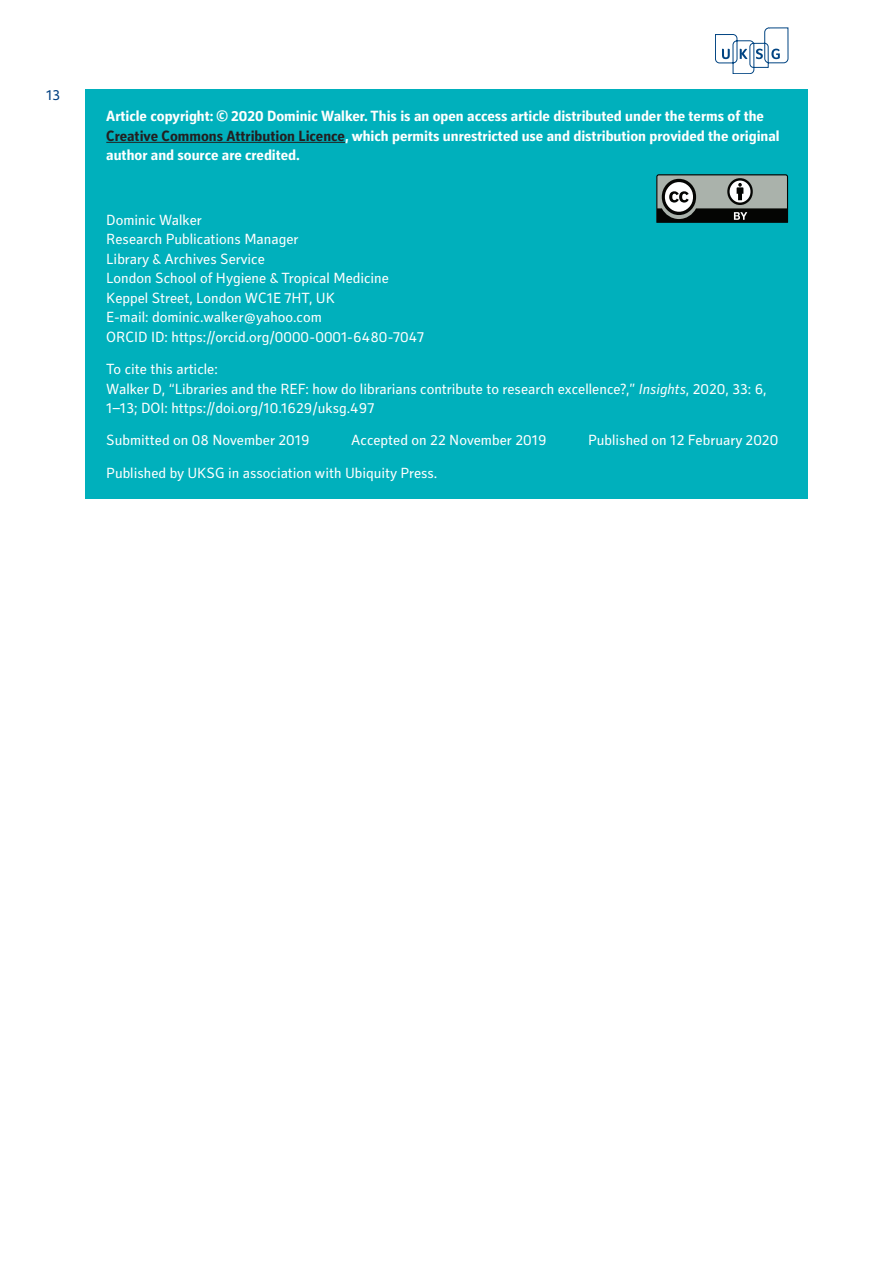
<style>
.page{position:relative;width:893px;height:1263px;background:#fff}
.page>*{position:absolute;margin:0;border:0;box-sizing:border-box;transform-origin:0 0}
.Credits{font:15px/19.5px "Secca Std";color:#fff}
.Credits_-_Author{font:700 15px/19.5px "Secca Std";color:#fff}
.t1{font:15px "Secca Std";color:#014081}
.s1{color:#231f20}
.s2{font-style:italic}
</style>
<div class="page">
<svg style="left:715px;top:28px;width:73px;height:46px"></svg>
<div style="left:85px;top:89px;width:723px;height:410px;background:#00b0bc"></div>
<hr style="left:106px;top:142px;width:239px;height:1px;background:#231f20">
<svg style="left:656px;top:174px;width:133px;height:49px;background:#727975"></svg>
<p class="t1" style="left:46px;top:87px;width:16px">13</p>
<p class="Credits_-_Author" style="left:106px;top:107px;width:675px">Article copyright: © 2020 Dominic Walker. This is an open access article distributed under the terms of the<br><span class="s1">Creative Commons Attribution Licence</span>, which permits unrestricted use and distribution provided the original author and source are credited.</p>
<p class="Credits" style="left:106px;top:211px;width:97px">Dominic Walker</p>
<p class="Credits" style="left:106px;top:230px;width:194px">Research Publications Manager</p>
<p class="Credits" style="left:106px;top:250px;width:160px">Library &amp; Archives Service</p>
<p class="Credits" style="left:106px;top:269px;width:284px">London School of Hygiene &amp; Tropical Medicine</p>
<p class="Credits" style="left:106px;top:289px;width:230px">Keppel Street, London WC1E 7HT, UK</p>
<p class="Credits" style="left:106px;top:308px;width:217px">E-mail: dominic.walker@yahoo.com</p>
<p class="Credits" style="left:106px;top:328px;width:320px">ORCID ID: https://orcid.org/0000-0001-6480-7047</p>
<p class="Credits" style="left:106px;top:360px;width:662px">To cite this article:<br>Walker D, “Libraries and the REF: how do librarians contribute to research excellence?,” <span class="s2">Insights</span>, 2020, 33: 6,<br>1–13; DOI: https://doi.org/10.1629/uksg.497</p>
<p class="Credits" style="left:106px;top:431px;width:205px">Submitted on 08 November 2019</p>
<p class="Credits" style="left:351px;top:431px;width:197px">Accepted on 22 November 2019</p>
<p class="Credits" style="left:588px;top:431px;width:192px">Published on 12 February 2020</p>
<p class="Credits" style="left:106px;top:463px;width:333px">Published by UKSG in association with Ubiquity Press.</p>
</div>
